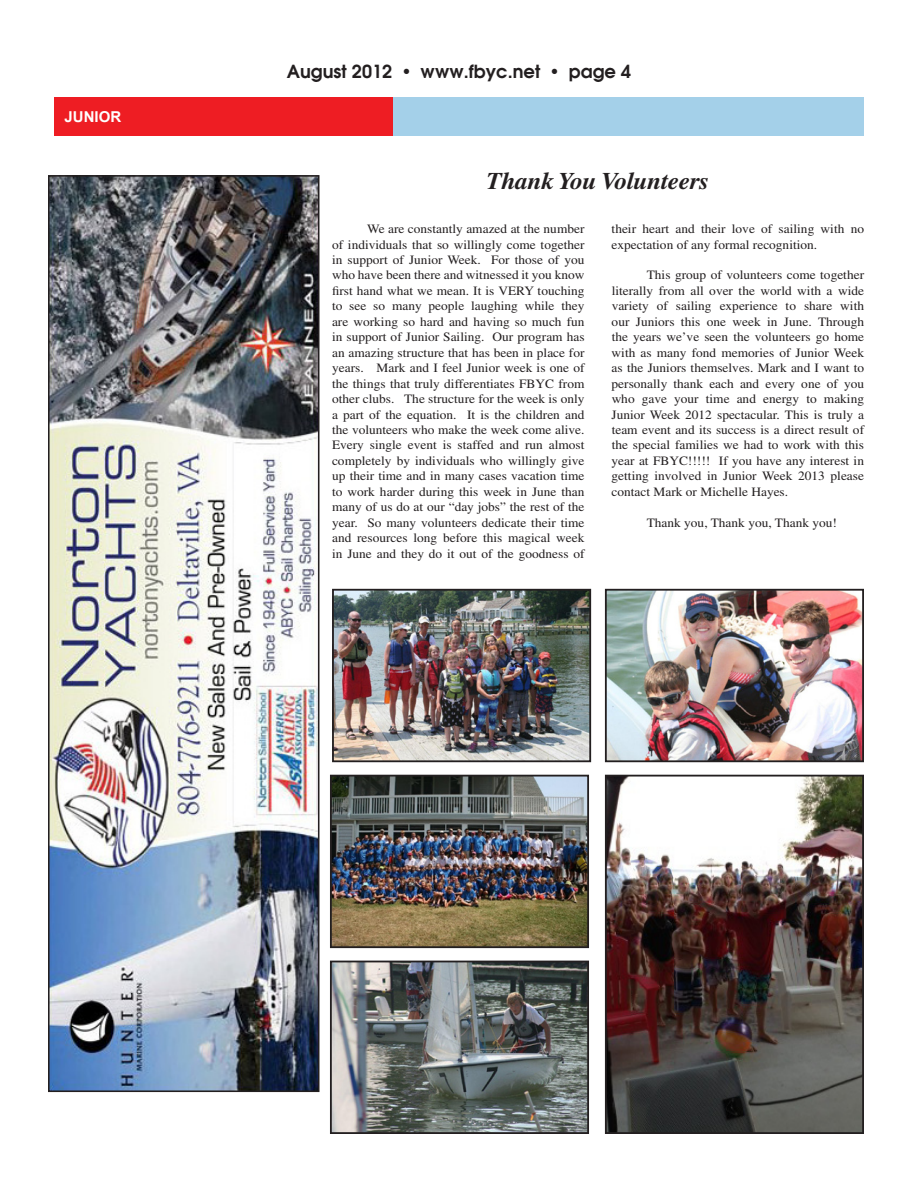
<style>
.page{position:relative;width:918px;height:1188px;background:#fff}
.page>*{position:absolute;margin:0;border:0;box-sizing:border-box;transform-origin:0 0}
.t1{font:italic 700 24px "Times";letter-spacing:-.01em;color:#231f20;scale:1.05 1}
.t2{font:600 18px "Avant Garde";color:#231f20}
.t3{font:700 15px "Arial";color:#fff}
.t4{font:12.75px/15.5px "Times";color:#231f20;text-align:justify;scale:1.05 1}
</style>
<div class="page">
<div style="left:54px;top:98px;width:339px;height:38px;background:#ee1d23"></div>
<div style="left:393px;top:98px;width:471px;height:38px;background:#a4d0e9"></div>
<img style="left:51px;top:178px;width:265px;height:911px">
<div style="left:48px;top:175px;width:271px;height:917px;border:2px solid #231f20"></div>
<img style="left:335px;top:592px;width:253px;height:167px">
<div style="left:332px;top:589px;width:259px;height:173px;border:2px solid #231f20"></div>
<img style="left:608px;top:592px;width:253px;height:167px">
<div style="left:605px;top:589px;width:259px;height:173px;border:2px solid #231f20"></div>
<img style="left:333px;top:778px;width:253px;height:167px">
<div style="left:330px;top:775px;width:259px;height:173px;border:2px solid #231f20"></div>
<img style="left:608px;top:778px;width:253px;height:353px">
<div style="left:605px;top:775px;width:259px;height:359px;border:2px solid #231f20"></div>
<img style="left:333px;top:964px;width:253px;height:167px">
<div style="left:330px;top:961px;width:259px;height:173px;border:2px solid #231f20"></div>
<p class="t3" style="left:64px;top:108px;width:58px">JUNIOR</p>
<h2 class="t2" style="left:287px;top:60px;width:346px">August 2012 • www.fbyc.net • page 4</h2>
<h1 class="t1" style="left:487px;top:167px;width:214px">Thank You Volunteers</h1>
<p class="t4" style="left:332px;top:221px;width:242px;text-indent:35px">We are constantly amazed at the number of individuals that so willingly come together in support of Junior Week. For those of you who have been there and witnessed it you know first hand what we mean. It is VERY touching to see so many people laughing while they are working so hard and having so much fun in support of Junior Sailing. Our program has an amazing structure that has been in place for years. Mark and I feel Junior week is one of the things that truly differentiates FBYC from other clubs. The structure for the week is only a part of the equation. It is the children and the volunteers who make the week come alive.<br>Every single event is staffed and run almost completely by individuals who willingly give up their time and in many cases vacation time to work harder during this week in June than many of us do at our “day jobs” the rest of the year. So many volunteers dedicate their time and resources long before this magical week in June and they do it out of the goodness of</p>
<p class="t4" style="left:612px;top:221px;width:242px">their heart and their love of sailing with no expectation of any formal recognition.</p>
<p class="t4" style="left:612px;top:267px;width:242px;text-indent:35px">This group of volunteers come together literally from all over the world with a wide variety of sailing experience to share with our Juniors this one week in June. Through the years we’ve seen the volunteers go home with as many fond memories of Junior Week as the Juniors themselves. Mark and I want to personally thank each and every one of you who gave your time and energy to making Junior Week 2012 spectacular. This is truly a team event and its success is a direct result of the special families we had to work with this year at FBYC!!!!! If you have any interest in getting involved in Junior Week 2013 please contact Mark or Michelle Hayes.</p>
<p class="t4" style="left:647px;top:515px;width:183px">Thank you, Thank you, Thank you!</p>
</div>
